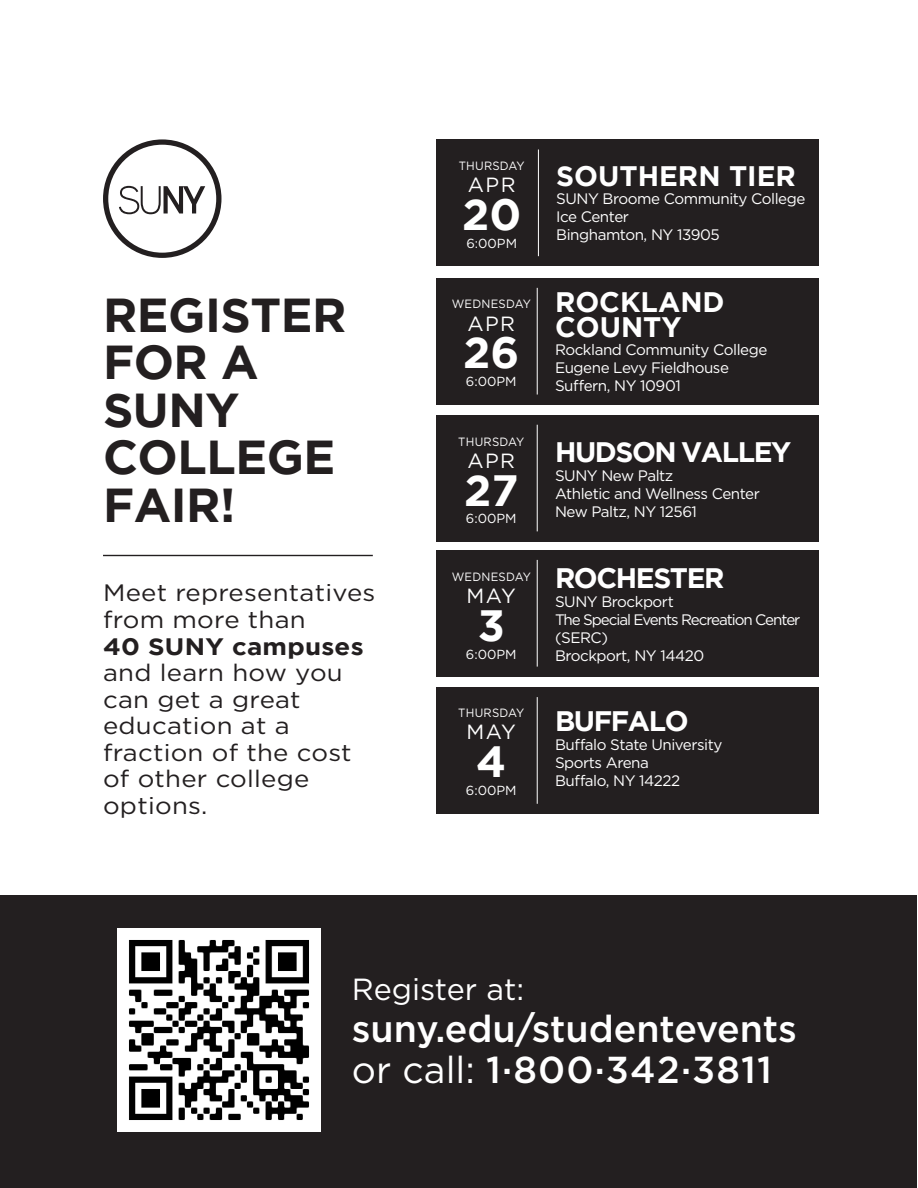
<style>
.page{position:relative;width:918px;height:1188px;background:#fff}
.page>*{position:absolute;margin:0;border:0;box-sizing:border-box;transform-origin:0 0}
.t1{font:700 47.55px/47.5px "Gotham";letter-spacing:-.01em;color:#231f20}
.t2{font:700 43.65px "Gotham";color:#fff}
.EOP_Campus{font:500 37.5px "Gotham";color:#fff}
.EOP_Campus-2{font:500 37.5px "Gotham";letter-spacing:.03em;color:#fff}
.EOP_Campus-3{font:30.6px "Gotham";letter-spacing:-.005em;color:#fff}
.t3{font:700 28.2px "Gotham";letter-spacing:-.05em;color:#fff}
.t4{font:700 28.2px "Gotham";color:#fff}
.EOP_Campus-4{font:23.7px/26.5px "Gotham";letter-spacing:.01em;color:#231f20;scale:1.09 1}
.t5{font:20.55px "Gotham";letter-spacing:.07em;color:#fff}
.t6{font:15.15px "Gotham";letter-spacing:-.03em;color:#fff}
.t7{font:15.15px/18.1px "Gotham";letter-spacing:-.07em;color:#fff}
.t8{font:13.05px "Gotham";color:#fff}
.t9{font:12px "Gotham";letter-spacing:.02em;color:#fff;scale:.95 1}
.s1{font-weight:700}
.s2{font-weight:400}
</style>
<div class="page">
<div style="left:1px;top:895px;width:916px;height:292px;background:#231f20"></div>
<img style="left:118px;top:929px;width:202px;height:203px">
<div style="left:437px;top:139px;width:382px;height:127px;background:#231f20"></div>
<hr style="left:538px;top:149px;width:1px;height:107px;background:#fff">
<div style="left:437px;top:278px;width:382px;height:127px;background:#231f20"></div>
<hr style="left:537px;top:288px;width:1px;height:107px;background:#fff">
<div style="left:437px;top:415px;width:382px;height:126px;background:#231f20"></div>
<hr style="left:537px;top:425px;width:1px;height:106px;background:#fff">
<div style="left:437px;top:550px;width:382px;height:127px;background:#231f20"></div>
<hr style="left:537px;top:560px;width:1px;height:107px;background:#fff">
<div style="left:437px;top:687px;width:382px;height:127px;background:#231f20"></div>
<hr style="left:537px;top:697px;width:1px;height:107px;background:#fff">
<svg style="left:103px;top:139px;width:118px;height:119px"></svg>
<hr style="left:103px;top:555px;width:270px;height:1px;background:#231f20">
<p class="t1" style="left:103px;top:290px;width:245px">REGISTER<br>FOR A</p>
<p class="t1" style="left:103px;top:385px;width:234px">SUNY<br>COLLEGE<br>FAIR!</p>
<p class="EOP_Campus-4" style="left:103px;top:579px;width:251px">Meet representatives from more than</p>
<p class="EOP_Campus-4" style="left:103px;top:632px;width:241px"><span class="s1">40 SUNY campuses </span>and learn how you can get a great education at a fraction of the cost of other college options.</p>
<p class="t9" style="left:459px;top:158px;width:71px">THURSDAY</p>
<p class="t5" style="left:468px;top:172px;width:49px">APR</p>
<p class="t2" style="left:462px;top:190px;width:61px">20</p>
<p class="t8" style="left:466px;top:235px;width:52px">6:00PM</p>
<p class="t9" style="left:452px;top:296px;width:85px">WEDNESDAY</p>
<p class="t5" style="left:467px;top:310px;width:49px">APR</p>
<p class="t2" style="left:463px;top:328px;width:58px">26</p>
<p class="t8" style="left:466px;top:373px;width:52px">6:00PM</p>
<p class="t9" style="left:458px;top:434px;width:71px">THURSDAY</p>
<p class="t5" style="left:467px;top:448px;width:49px">APR</p>
<p class="t2" style="left:464px;top:465px;width:56px">27</p>
<p class="t8" style="left:466px;top:510px;width:52px">6:00PM</p>
<p class="t9" style="left:452px;top:569px;width:85px">WEDNESDAY</p>
<p class="t5" style="left:467px;top:583px;width:51px">MAY</p>
<p class="t2" style="left:478px;top:600px;width:29px">3</p>
<p class="t8" style="left:466px;top:646px;width:52px">6:00PM</p>
<p class="t9" style="left:458px;top:705px;width:71px">THURSDAY</p>
<p class="t5" style="left:467px;top:719px;width:51px">MAY</p>
<p class="t2" style="left:476px;top:737px;width:32px">4</p>
<p class="t8" style="left:466px;top:782px;width:52px">6:00PM</p>
<p class="t4" style="left:556px;top:160px;width:241px">SOUTHERN TIER</p>
<p class="t6" style="left:556px;top:189px;width:251px">SUNY Broome Community College</p>
<p class="t6" style="left:556px;top:207px;width:74px">Ice Center</p>
<p class="t6" style="left:556px;top:225px;width:165px">Binghamton, NY 13905</p>
<p class="t4" style="left:555px;top:286px;width:171px">ROCKLAND</p>
<p class="t3" style="left:555px;top:311px;width:128px">COUNTY</p>
<p class="t6" style="left:555px;top:340px;width:214px">Rockland Community College</p>
<p class="t6" style="left:555px;top:358px;width:176px">Eugene Levy Fieldhouse</p>
<p class="t6" style="left:555px;top:376px;width:127px">Suffern, NY 10901</p>
<p class="t3" style="left:555px;top:436px;width:238px">HUDSON VALLEY</p>
<p class="t6" style="left:555px;top:466px;width:120px">SUNY New Paltz</p>
<p class="t6" style="left:555px;top:484px;width:206px">Athletic and Wellness Center</p>
<p class="t6" style="left:555px;top:502px;width:143px">New Paltz, NY 12561</p>
<p class="t3" style="left:555px;top:562px;width:171px">ROCHESTER</p>
<p class="t6" style="left:555px;top:592px;width:120px">SUNY Brockport</p>
<p class="t7" style="left:555px;top:610px;width:247px">The Special Events Recreation Center (SERC)</p>
<p class="t6" style="left:555px;top:646px;width:151px">Brockport, NY 14420</p>
<p class="t3" style="left:555px;top:705px;width:135px">BUFFALO</p>
<p class="t6" style="left:555px;top:735px;width:169px">Buffalo State University</p>
<p class="t6" style="left:555px;top:753px;width:95px">Sports Arena</p>
<p class="t6" style="left:555px;top:771px;width:127px">Buffalo, NY 14222</p>
<p class="EOP_Campus-3" style="left:352px;top:970px;width:174px">Register at:</p>
<p class="EOP_Campus" style="left:352px;top:1004px;width:447px">suny.edu/studentevents</p>
<p class="EOP_Campus-2" style="left:352px;top:1045px;width:422px"><span class="s2">or call:</span> 1.800.342.3811</p>
</div>
